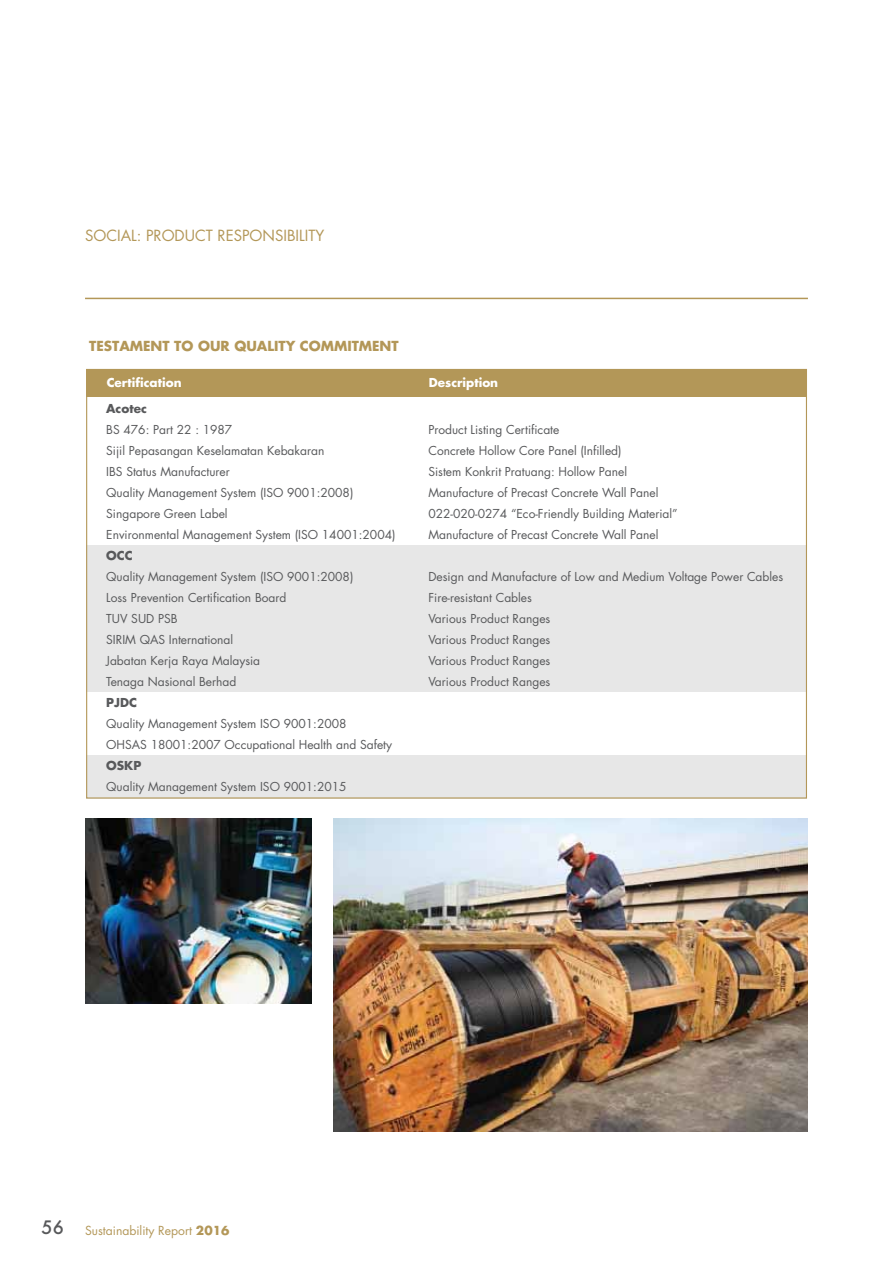
<style>
.page{position:relative;width:893px;height:1263px;background:#fff}
.page>*{position:absolute;margin:0;border:0;box-sizing:border-box;transform-origin:0 0}
.t1{font:15px "Futura";color:#b39758}
.t2{font:700 13.5px "Futura";color:#b39758}
.t3{font:12.15px "Futura";color:#b39758}
.t4{font:12px/21px "Futura";color:#58595b}
.t5{font:700 12px "Futura";color:#fff}
.t6{font:700 12px "Futura";color:#58595b}
.s1{font-weight:500;font-size:18px;color:#58595b}
.s2{font-weight:700}
</style>
<div class="page">
<hr style="left:85px;top:298px;width:723px;height:1px;background:#b39758">
<img style="left:333px;top:819px;width:475px;height:312px">
<img style="left:85px;top:819px;width:227px;height:184px">
<div style="left:86px;top:546px;width:720px;height:146px;background:#e7e7e7"></div>
<div style="left:86px;top:755px;width:720px;height:43px;background:#e7e7e7"></div>
<div style="left:86px;top:369px;width:721px;height:27px;background:#b39758"></div>
<p class="t1" style="left:85px;top:229px;width:241px">SOCIAL: PRODUCT RESPONSIBILITY</p>
<p class="t2" style="left:89px;top:340px;width:311px">TESTAMENT TO OUR QUALITY COMMITMENT</p>
<p class="t5" style="left:107px;top:377px;width:76px">Certification</p>
<p class="t5" style="left:429px;top:377px;width:71px">Description</p>
<p class="t6" style="left:106px;top:403px;width:42px">Acotec</p>
<p class="t4" style="left:106px;top:420px;width:128px">BS 476: Part 22 : 1987</p>
<p class="t4" style="left:428px;top:420px;width:132px">Product Listing Certificate</p>
<p class="t4" style="left:106px;top:441px;width:220px">Sijil Pepasangan Keselamatan Kebakaran</p>
<p class="t4" style="left:428px;top:441px;width:195px">Concrete Hollow Core Panel (Infilled)</p>
<p class="t4" style="left:106px;top:462px;width:125px">IBS Status Manufacturer</p>
<p class="t4" style="left:428px;top:462px;width:200px">Sistem Konkrit Pratuang: Hollow Panel</p>
<p class="t4" style="left:106px;top:483px;width:249px">Quality Management System (ISO 9001:2008)</p>
<p class="t4" style="left:428px;top:483px;width:231px">Manufacture of Precast Concrete Wall Panel</p>
<p class="t4" style="left:106px;top:504px;width:123px">Singapore Green Label</p>
<p class="t4" style="left:428px;top:504px;width:251px">022-020-0274 “Eco-Friendly Building Material”</p>
<p class="t4" style="left:106px;top:525px;width:291px">Environmental Management System (ISO 14001:2004)</p>
<p class="t4" style="left:428px;top:525px;width:231px">Manufacture of Precast Concrete Wall Panel</p>
<p class="t6" style="left:106px;top:550px;width:28px">OCC</p>
<p class="t4" style="left:106px;top:567px;width:249px">Quality Management System (ISO 9001:2008)</p>
<p class="t4" style="left:428px;top:567px;width:356px">Design and Manufacture of Low and Medium Voltage Power Cables</p>
<p class="t4" style="left:106px;top:588px;width:182px">Loss Prevention Certification Board</p>
<p class="t4" style="left:428px;top:588px;width:105px">Fire-resistant Cables</p>
<p class="t4" style="left:106px;top:609px;width:73px">TUV SUD PSB</p>
<p class="t4" style="left:428px;top:609px;width:123px">Various Product Ranges</p>
<p class="t4" style="left:106px;top:630px;width:128px">SIRIM QAS International</p>
<p class="t4" style="left:428px;top:630px;width:123px">Various Product Ranges</p>
<p class="t4" style="left:106px;top:651px;width:155px">Jabatan Kerja Raya Malaysia</p>
<p class="t4" style="left:428px;top:651px;width:123px">Various Product Ranges</p>
<p class="t4" style="left:106px;top:672px;width:132px">Tenaga Nasional Berhad</p>
<p class="t4" style="left:428px;top:672px;width:123px">Various Product Ranges</p>
<p class="t6" style="left:106px;top:697px;width:32px">PJDC</p>
<p class="t4" style="left:106px;top:714px;width:287px">Quality Management System ISO 9001:2008<br>OHSAS 18001:2007 Occupational Health and Safety</p>
<p class="t6" style="left:106px;top:760px;width:37px">OSKP</p>
<p class="t4" style="left:106px;top:777px;width:242px">Quality Management System ISO 9001:2015</p>
<p class="t3" style="left:42px;top:1225px;width:189px"><span class="s1">56</span> Sustainability Report <span class="s2">2016</span></p>
</div>
